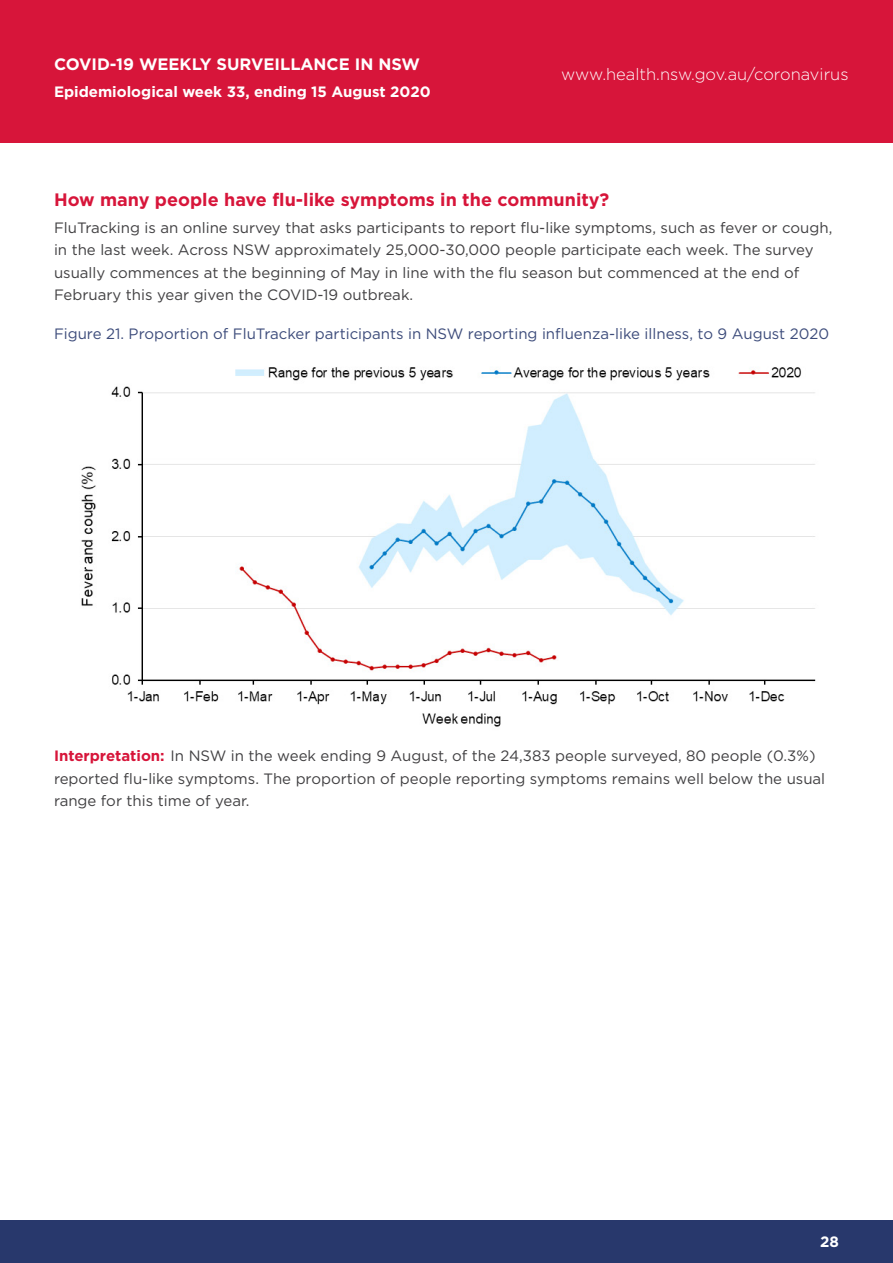
<style>
.page{position:relative;width:893px;height:1263px;background:#fff}
.page>*{position:absolute;margin:0;border:0;box-sizing:border-box;transform-origin:0 0}
.t1{font:700 18px "Gotham";color:#d7153a}
.t2{font:300 16.5px "Gotham";color:#fff}
.t3{font:700 16.5px "Gotham";color:#fff}
.t4{font:15px/22.5px "Gotham";color:#414042}
.t5{font:15px "Gotham";color:#3d4c7b}
.t6{font:700 15px "Gotham";color:#fff}
.s1{font-weight:700;color:#d7153a}
</style>
<div class="page">
<div style="left:0;top:1220px;width:893px;height:43px;background:#28386c"></div>
<div style="left:0;top:0;width:893px;height:143px;background:#d7153a"></div>
<img style="left:81px;top:367px;width:735px;height:360px">
<p class="t3" style="left:54px;top:55px;width:368px">COVID-19 WEEKLY SURVEILLANCE IN NSW</p>
<p class="t6" style="left:54px;top:83px;width:378px">Epidemiological week 33, ending 15 August 2020</p>
<p class="t2" style="left:561px;top:65px;width:289px">www.health.nsw.gov.au/coronavirus</p>
<p class="t1" style="left:54px;top:189px;width:557px">How many people have flu-like symptoms in the community?</p>
<p class="t4" style="left:54px;top:216px;width:780px">FluTracking is an online survey that asks participants to report flu-like symptoms, such as fever or cough, in the last week. Across NSW approximately 25,000-30,000 people participate each week. The survey usually commences at the beginning of May in line with the flu season but commenced at the end of February this year given the COVID-19 outbreak.</p>
<p class="t5" style="left:54px;top:325px;width:777px">Figure 21. Proportion of FluTracker participants in NSW reporting influenza-like illness, to 9 August 2020</p>
<p class="t4" style="left:54px;top:745px;width:773px"><span class="s1">Interpretation:</span> In NSW in the week ending 9 August, of the 24,383 people surveyed, 80 people (0.3%) reported flu-like symptoms. The proportion of people reporting symptoms remains well below the usual range for this time of year.</p>
<p class="t6" style="left:820px;top:1233px;width:20px">28</p>
</div>
